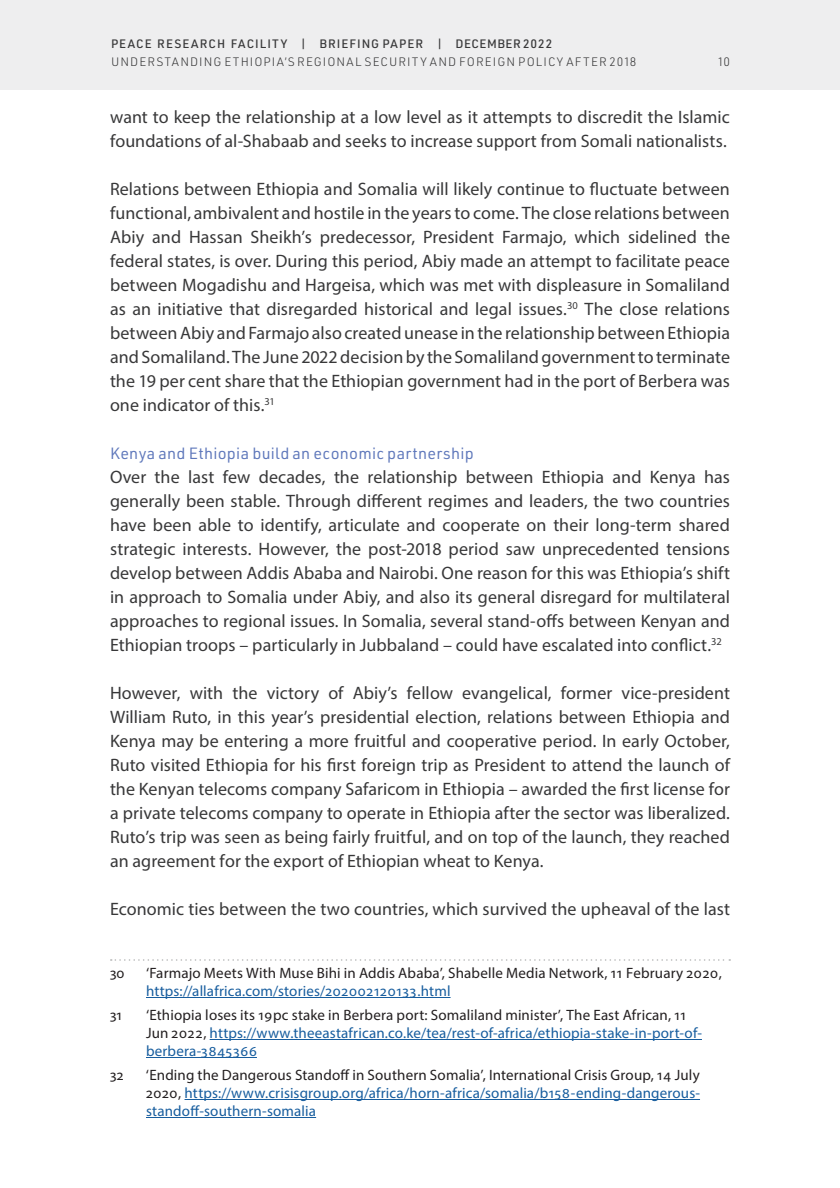
<style>
.page{position:relative;width:840px;height:1188px;background:#fff}
.page>*{position:absolute;margin:0;border:0;box-sizing:border-box;transform-origin:0 0}
.flyleaf_h1{font:18px/24px "Myriad Pro";letter-spacing:.005em;color:#383839;text-align:justify}
.flyleaf_h1-2{font:16px "URWDIN";letter-spacing:.02em;color:#5f78bb}
.body_footnote{font:15px/18px "Myriad Pro";letter-spacing:.01em;color:#175d9e}
.body_footnote-2{font:15px/18px "Myriad Pro";letter-spacing:.01em;color:#231f20}
.t1{font:300 12px "URWDIN";letter-spacing:.085em;color:#383839}
.t2{font:500 12px "URWDIN";letter-spacing:.09em;color:#383839}
.s1{color:#175d9e}
.s2{color:#231f20}
</style>
<div class="page">
<div style="left:0;top:0;width:840px;height:90px;background:#eeeeef"></div>
<svg style="left:111px;top:959px;width:619px;height:2px"></svg>
<hr style="left:146px;top:997px;width:305px;height:1px;background:#175d9e">
<hr style="left:210px;top:1039px;width:492px;height:1px;background:#175d9e">
<hr style="left:146px;top:1057px;width:111px;height:1px;background:#175d9e">
<hr style="left:185px;top:1099px;width:515px;height:1px;background:#175d9e">
<hr style="left:146px;top:1117px;width:170px;height:1px;background:#175d9e">
<p class="t2" style="left:111px;top:36px;width:442px">PEACE RESEARCH FACILITY | BRIEFING PAPER | DECEMBER 2022</p>
<p class="t1" style="left:111px;top:54px;width:527px">UNDERSTANDING ETHIOPIA’S REGIONAL SECURITY AND FOREIGN POLICY AFTER 2018</p>
<p class="t1" style="left:719px;top:54px;width:13px">10</p>
<p class="flyleaf_h1" style="left:110px;top:104px;width:621px">want to keep the relationship at a low level as it attempts to discredit the Islamic foundations of al-Shabaab and seeks to increase support from Somali nationalists.</p>
<p class="flyleaf_h1" style="left:110px;top:176px;width:622px">Relations between Ethiopia and Somalia will likely continue to fluctuate between functional, ambivalent and hostile in the years to come. The close relations between Abiy and Hassan Sheikh’s predecessor, President Farmajo, which sidelined the federal states, is over. During this period, Abiy made an attempt to facilitate peace between Mogadishu and Hargeisa, which was met with displeasure in Somaliland as an initiative that disregarded historical and legal issues.<sup>30</sup> The close relations between Abiy and Farmajo also created unease in the relationship between Ethiopia and Somaliland. The June 2022 decision by the Somaliland government to terminate the 19 per cent share that the Ethiopian government had in the port of Berbera was one indicator of this.<sup>31</sup></p>
<p class="flyleaf_h1-2" style="left:110px;top:442px;width:365px">Kenya and Ethiopia build an economic partnership</p>
<p class="flyleaf_h1" style="left:110px;top:464px;width:622px">Over the last few decades, the relationship between Ethiopia and Kenya has generally been stable. Through different regimes and leaders, the two countries have been able to identify, articulate and cooperate on their long-term shared strategic interests. However, the post-2018 period saw unprecedented tensions develop between Addis Ababa and Nairobi. One reason for this was Ethiopia’s shift in approach to Somalia under Abiy, and also its general disregard for multilateral approaches to regional issues. In Somalia, several stand-offs between Kenyan and Ethiopian troops – particularly in Jubbaland – could have escalated into conflict.<sup>32</sup></p>
<p class="flyleaf_h1" style="left:110px;top:680px;width:622px">However, with the victory of Abiy’s fellow evangelical, former vice-president William Ruto, in this year’s presidential election, relations between Ethiopia and Kenya may be entering a more fruitful and cooperative period. In early October, Ruto visited Ethiopia for his first foreign trip as President to attend the launch of the Kenyan telecoms company Safaricom in Ethiopia – awarded the first license for a private telecoms company to operate in Ethiopia after the sector was liberalized.<br>Ruto’s trip was seen as being fairly fruitful, and on top of the launch, they reached an agreement for the export of Ethiopian wheat to Kenya.</p>
<p class="flyleaf_h1" style="left:110px;top:896px;width:622px">Economic ties between the two countries, which survived the upheaval of the last</p>
<p class="body_footnote-2" style="left:110px;top:964px;width:16px">30</p>
<p class="body_footnote-2" style="left:146px;top:964px;width:577px">‘Farmajo Meets With Muse Bihi in Addis Ababa’, Shabelle Media Network, 11 February 2020, <span class="s1">https://allafrica.com/stories/202002120133.html</span></p>
<p class="body_footnote-2" style="left:110px;top:1006px;width:14px">31</p>
<p class="body_footnote" style="left:146px;top:1006px;width:557px"><span class="s2">‘Ethiopia loses its 19pc stake in Berbera port: Somaliland minister’, The East African, 11<br>Jun 2022,</span> https://www.theeastafrican.co.ke/tea/rest-of-africa/ethiopia-stake-in-port-of&shy;berbera-3845366</p>
<p class="body_footnote-2" style="left:110px;top:1066px;width:15px">32</p>
<p class="body_footnote" style="left:146px;top:1066px;width:556px;text-align:justify"><span class="s2">‘Ending the Dangerous Standoff in Southern Somalia’, International Crisis Group, 14 July 2020,</span> https://www.crisisgroup.org/africa/horn-africa/somalia/b158-ending-dangerous&shy;standoff-southern-somalia</p>
</div>
